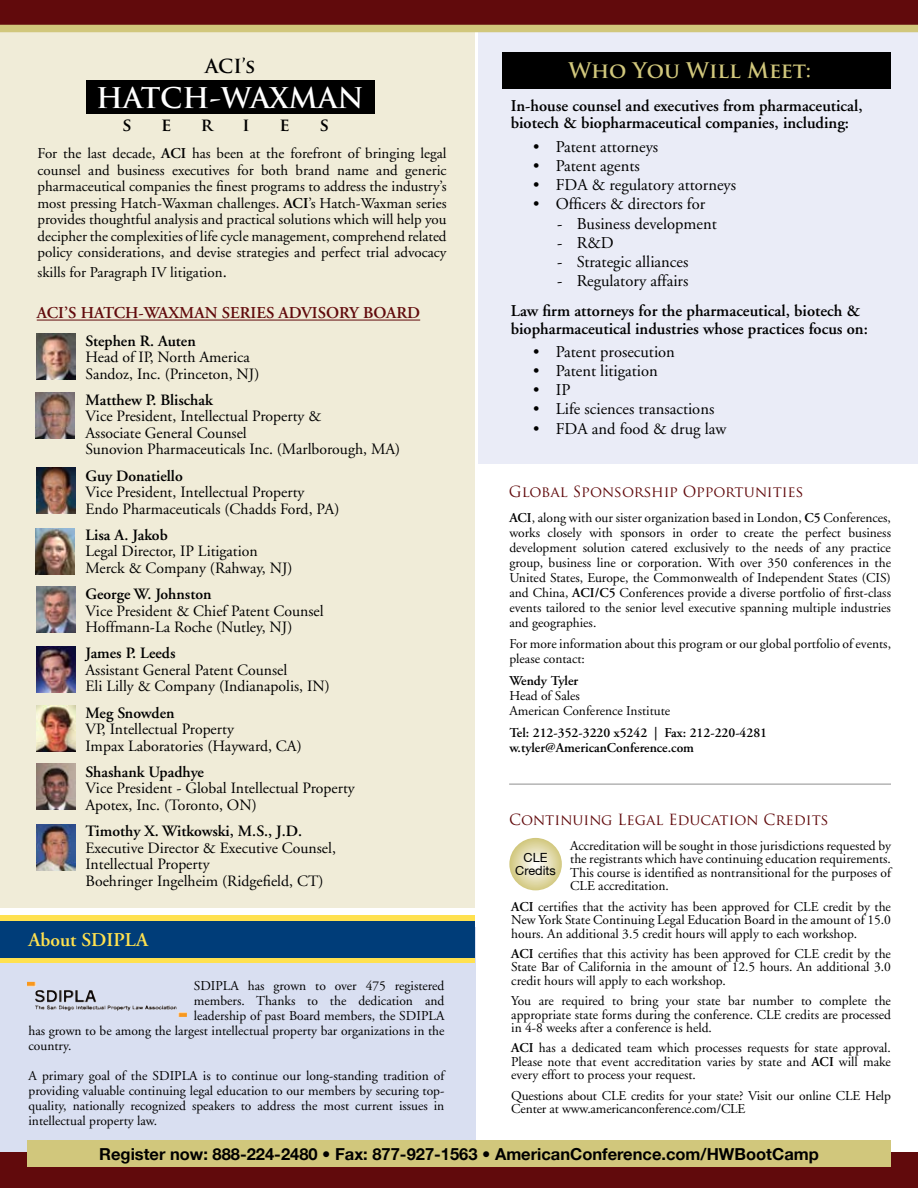
<style>
.page{position:relative;width:918px;height:1188px;background:#fff}
.page>*{position:absolute;margin:0;border:0;box-sizing:border-box;transform-origin:0 0}
.t1{font:700 27.75px "Trajan Pro";color:#fff}
.t2{font:700 21px "Trajan Pro";color:#d1c77c}
.t3{font:600 19.5px "Adobe Garamond";color:#ffe14f}
.t4{font:700 18.9px "Trajan Pro";color:#000}
.t5{font:700 17.85px "Trajan Pro";color:#000}
.t6{font:16.5px "Adobe Garamond";color:#000}
.t7{font:600 16.5px/17.2px "Adobe Garamond";color:#000}
.t8{font:700 16.5px "Helvetica Neue";color:#000}
.t9{font:600 16.5px "Adobe Garamond";color:#610a0c}
.t10{font:15.75px/16.5px "Adobe Garamond";color:#000}
.t11{font:600 15.75px "Adobe Garamond";color:#000}
.t12{font:15px/16.5px "Adobe Garamond";color:#000;text-align:justify}
.t13{font:15px "Trajan Pro";color:#610a0c}
.t14{font:13.5px/15px "Adobe Garamond";color:#000;text-align:justify}
.t15{font:600 13.5px/15px "Adobe Garamond";color:#000}
.t16{font:12.6px/12.6px "Helvetica Neue";color:#000;text-align:center}
.s1{font-weight:600}
.s2{font-size:16.5px}
</style>
<div class="page">
<div style="left:0;top:927px;width:475px;height:228px;background:#d9dff1"></div>
<div style="left:478px;top:28px;width:440px;height:436px;background:#eaecf7"></div>
<div style="left:0;top:1153px;width:918px;height:35px;background:#610a0c"></div>
<div style="left:0;top:10px;width:475px;height:898px;background:#f0ecd8"></div>
<div style="left:0;top:0;width:918px;height:27px;background:#610a0c"></div>
<svg style="left:509px;top:838px;width:53px;height:52px;background:#e1daad"></svg>
<hr style="left:509px;top:783px;width:382px;height:2px;background:#000">
<div style="left:0;top:25px;width:918px;height:7px;background:#d1c77c"></div>
<div style="left:86px;top:80px;width:288px;height:34px;background:#000"></div>
<div style="left:502px;top:52px;width:389px;height:36px;background:#000"></div>
<img style="left:36px;top:333px;width:39px;height:46px">
<img style="left:35px;top:393px;width:39px;height:46px">
<img style="left:36px;top:468px;width:39px;height:46px">
<img style="left:36px;top:587px;width:39px;height:46px">
<img style="left:36px;top:647px;width:39px;height:46px">
<img style="left:36px;top:764px;width:39px;height:46px">
<img style="left:36px;top:825px;width:39px;height:46px">
<hr style="left:37px;top:320px;width:383px;height:1px;background:#610a0c">
<div style="left:27px;top:1140px;width:864px;height:27px;background:#d1c77c"></div>
<div style="left:0;top:915px;width:475px;height:47px;background:#ffe14f"></div>
<div style="left:0;top:921px;width:475px;height:36px;background:#003d79"></div>
<img style="left:27px;top:982px;width:143px;height:28px">
<img style="left:35px;top:528px;width:40px;height:46px">
<img style="left:36px;top:705px;width:40px;height:46px">
<h3 class="t4" style="left:205px;top:55px;width:52px">ACI’s</h3>
<h1 class="t1" style="left:96px;top:81px;width:269px">HATCH-WAXMAN</h1>
<h3 class="t5" style="left:122px;top:113px;width:11px">s</h3>
<h3 class="t5" style="left:161px;top:113px;width:12px">e</h3>
<h3 class="t5" style="left:201px;top:113px;width:15px">r</h3>
<h3 class="t5" style="left:243px;top:113px;width:9px">i</h3>
<h3 class="t5" style="left:280px;top:113px;width:12px">e</h3>
<h3 class="t5" style="left:320px;top:113px;width:11px">s</h3>
<p class="t12" style="left:38px;top:146px;width:411px">For the last decade, <span class="s1">ACI</span> has been at the forefront of bringing legal counsel and business executives for both brand name and generic pharmaceutical companies the finest programs to address the industry’s most pressing Hatch-Waxman challenges. <span class="s1">ACI</span>’s Hatch-Waxman series provides thoughtful analysis and practical solutions which will help you decipher the complexities of life cycle management, comprehend related policy considerations, and devise strategies and perfect trial advocacy</p>
<p class="t12" style="left:38px;top:264px;width:191px">skills for Paragraph IV litigation<span class="s2">.</span></p>
<p class="t9" style="left:37px;top:304px;width:70px">ACI’s Hatch</p>
<p class="t9" style="left:139px;top:304px;width:33px">-Waxman</p>
<p class="t9" style="left:222px;top:304px;width:18px">Series</p>
<p class="t9" style="left:279px;top:304px;width:22px">Advisor</p>
<p class="t9" style="left:349px;top:304px;width:37px">y Board</p>
<p class="t11" style="left:86px;top:332px;width:112px">Stephen R. Auten</p>
<p class="t10" style="left:86px;top:349px;width:175px">Head of IP, North America<br>Sandoz, Inc. (Princeton, NJ)</p>
<p class="t11" style="left:86px;top:391px;width:129px">Matthew P. Blischak</p>
<p class="t10" style="left:86px;top:409px;width:316px">Vice President, Intellectual Property &amp;<br>Associate General Counsel<br>Sunovion Pharmaceuticals Inc. (Marlborough, MA)</p>
<p class="t11" style="left:86px;top:467px;width:99px">Guy Donatiello</p>
<p class="t10" style="left:86px;top:484px;width:255px">Vice President, Intellectual Property<br>Endo Pharmaceuticals (Chadds Ford, PA)</p>
<p class="t11" style="left:86px;top:526px;width:84px">Lisa A. Jakob</p>
<p class="t10" style="left:86px;top:543px;width:209px">Legal Director, IP Litigation<br>Merck &amp; Company (Rahway, NJ)</p>
<p class="t11" style="left:86px;top:585px;width:128px">George W. Johnston</p>
<p class="t10" style="left:86px;top:603px;width:240px">Vice President &amp; Chief Patent Counsel<br>Hoffmann-La Roche (Nutley, NJ)</p>
<p class="t11" style="left:86px;top:645px;width:91px">James P. Leeds</p>
<p class="t10" style="left:86px;top:662px;width:246px">Assistant General Patent Counsel<br>Eli Lilly &amp; Company (Indianapolis, IN)</p>
<p class="t11" style="left:86px;top:704px;width:91px">Meg Snowden</p>
<p class="t10" style="left:86px;top:721px;width:218px">VP, Intellectual Property<br>Impax Laboratories (Hayward, CA)</p>
<p class="t11" style="left:86px;top:763px;width:120px">Shashank Upadhye</p>
<p class="t10" style="left:86px;top:780px;width:271px">Vice President - Global Intellectual Property<br>Apotex, Inc. (Toronto, ON)</p>
<p class="t11" style="left:86px;top:822px;width:218px">Timothy X. Witkowski, M.S., J.D.</p>
<p class="t10" style="left:86px;top:840px;width:252px">Executive Director &amp; Executive Counsel,<br>Intellectual Property<br>Boehringer Ingelheim (Ridgefield, CT)</p>
<h3 class="t3" style="left:28px;top:929px;width:121px">About SDIPLA</h3>
<p class="t14" style="left:194px;top:978px;width:252px">SDIPLA has grown to over 475 registered</p>
<p class="t14" style="left:194px;top:993px;width:252px">members. Thanks to the dedication and</p>
<p class="t14" style="left:194px;top:1008px;width:252px">leadership of past Board members, the SDIPLA</p>
<p class="t14" style="left:28px;top:1023px;width:418px">has grown to be among the largest intellectual property bar organizations in the</p>
<p class="t14" style="left:28px;top:1038px;width:44px">country.</p>
<p class="t14" style="left:28px;top:1068px;width:417px">A primary goal of the SDIPLA is to continue our long-standing tradition of providing valuable continuing legal education to our members by securing top&shy;quality, nationally recognized speakers to address the most current issues in intellectual property law.</p>
<h2 class="t2" style="left:568px;top:57px;width:244px">Who You Will Meet:</h2>
<p class="t7" style="left:511px;top:98px;width:353px">In-house counsel and executives from pharmaceutical, biotech &amp; biopharmaceutical companies, including:</p>
<p class="t6" style="left:533px;top:138px;width:127px">• Patent attorneys</p>
<p class="t6" style="left:533px;top:157px;width:108px">• Patent agents</p>
<p class="t6" style="left:533px;top:176px;width:204px">• FDA &amp; regulatory attorneys</p>
<p class="t6" style="left:533px;top:195px;width:173px">• Officers &amp; directors for</p>
<p class="t6" style="left:557px;top:214px;width:161px">- Business development</p>
<p class="t6" style="left:557px;top:234px;width:58px">- R&amp;D</p>
<p class="t6" style="left:557px;top:253px;width:133px">- Strategic alliances</p>
<p class="t6" style="left:557px;top:272px;width:133px">- Regulatory affairs</p>
<p class="t7" style="left:511px;top:303px;width:359px">Law firm attorneys for the pharmaceutical, biotech &amp; biopharmaceutical industries whose practices focus on:</p>
<p class="t6" style="left:533px;top:343px;width:143px">• Patent prosecution</p>
<p class="t6" style="left:533px;top:362px;width:126px">• Patent litigation</p>
<p class="t6" style="left:533px;top:381px;width:39px">• IP</p>
<p class="t6" style="left:533px;top:400px;width:183px">• Life sciences transactions</p>
<p class="t6" style="left:533px;top:420px;width:195px">• FDA and food &amp; drug law</p>
<p class="t13" style="left:509px;top:482px;width:296px">Global Sponsorship Opportunities</p>
<p class="t14" style="left:509px;top:510px;width:383px"><span class="s1">ACI</span>, along with our sister organization based in London, <span class="s1">C5</span> Conferences, works closely with sponsors in order to create the perfect business development solution catered exclusively to the needs of any practice group, business line or corporation. With over 350 conferences in the United States, Europe, the Commonwealth of Independent States (CIS) and China, <span class="s1">ACI/C5</span> Conferences provide a diverse portfolio of first-class events tailored to the senior level executive spanning multiple industries and geographies.</p>
<p class="t14" style="left:509px;top:637px;width:383px">For more information about this program or our global portfolio of events, please contact:</p>
<p class="t15" style="left:509px;top:674px;width:70px">Wendy Tyler</p>
<p class="t14" style="left:509px;top:689px;width:162px">Head of Sales<br>American Conference Institute</p>
<p class="t15" style="left:509px;top:725px;width:259px">Tel: 212-352-3220 x5242 | Fax: 212-220-4281 w.tyler@AmericanConference.com</p>
<p class="t13" style="left:509px;top:810px;width:321px">Continuing Legal Education Credits</p>
<p class="t16" style="left:515px;top:851px;width:42px">CLE<br>Credits</p>
<p class="t14" style="left:570px;top:839px;width:322px;line-height:13.5px">Accreditation will be sought in those jurisdictions requested by the registrants which have continuing education requirements.<br>This course is identified as nontransitional for the purposes of CLE accreditation.</p>
<p class="t14" style="left:511px;top:900px;width:381px;line-height:13.5px"><span class="s1">ACI</span> certifies that the activity has been approved for CLE credit by the New York State Continuing Legal Education Board in the amount of 15.0 hours. An additional 3.5 credit hours will apply to each workshop.</p>
<p class="t14" style="left:511px;top:947px;width:381px;line-height:13.5px"><span class="s1">ACI</span> certifies that this activity has been approved for CLE credit by the State Bar of California in the amount of 12.5 hours. An additional 3.0 credit hours will apply to each workshop.</p>
<p class="t14" style="left:511px;top:995px;width:381px;line-height:13.5px">You are required to bring your state bar number to complete the appropriate state forms during the conference. CLE credits are processed in 4-8 weeks after a conference is held.</p>
<p class="t14" style="left:511px;top:1042px;width:381px;line-height:13.5px"><span class="s1">ACI</span> has a dedicated team which processes requests for state approval.<br>Please note that event accreditation varies by state and <span class="s1">ACI</span> will make every effort to process your request.</p>
<p class="t14" style="left:511px;top:1089px;width:381px;line-height:13.5px">Questions about CLE credits for your state? Visit our online CLE Help<br>Center at www.americanconference.com/CLE</p>
<p class="t8" style="left:99px;top:1144px;width:721px">Register now: 888-224-2480 • Fax: 877-927-1563 • AmericanConference.com/HWBootCamp</p>
</div>
